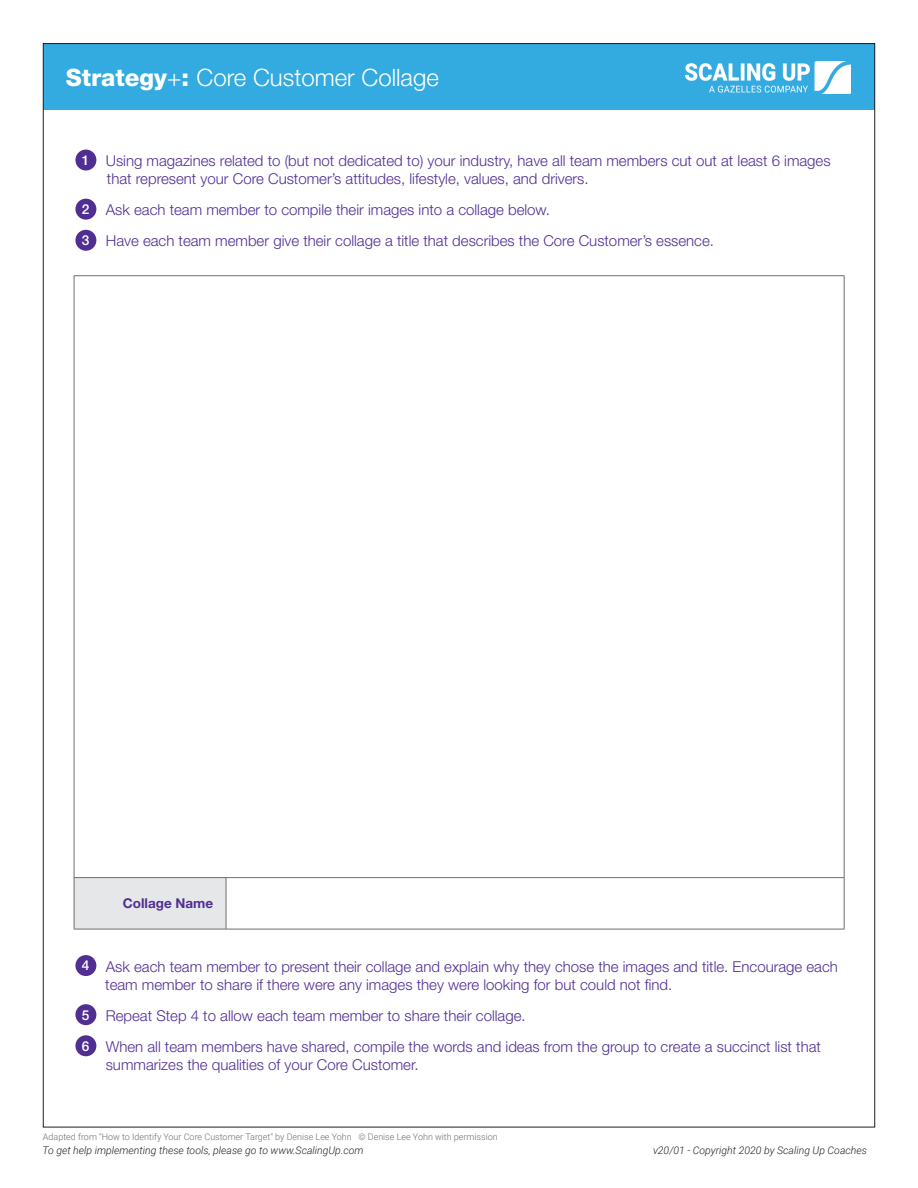
<style>
.page{position:relative;width:918px;height:1188px;background:#fff}
.page>*{position:absolute;margin:0;border:0;box-sizing:border-box;transform-origin:0 0}
.t1{font:300 24px "Helvetica Neue LT Std";color:#fff}
.t2{font:300 15px/18px "Helvetica Neue LT Std";color:#502e92}
.t3{font:500 13.65px "Helvetica Neue LT Std";color:#fff}
.t4{font:700 13.5px "Helvetica Neue LT Std";color:#502e92}
.t5{font:italic 300 10.5px "Roboto";color:#231f20}
.t6{font:300 9px "Roboto";color:#6c6d70}
.s1{font-weight:800}
</style>
<div class="page">
<div style="left:43px;top:44px;width:832px;height:66px;background:#33aae0"></div>
<div style="left:75px;top:149px;width:22px;height:22px;background:#502e92;border-radius:50%"></div>
<div style="left:74px;top:148px;width:24px;height:24px;border:2px solid #fff;border-radius:50%"></div>
<div style="left:75px;top:198px;width:22px;height:23px;background:#502e92;border-radius:50%"></div>
<div style="left:74px;top:197px;width:24px;height:25px;border:2px solid #fff;border-radius:50%"></div>
<div style="left:75px;top:229px;width:22px;height:23px;background:#502e92;border-radius:50%"></div>
<div style="left:74px;top:228px;width:24px;height:25px;border:2px solid #fff;border-radius:50%"></div>
<div style="left:75px;top:954px;width:22px;height:23px;background:#502e92;border-radius:50%"></div>
<div style="left:74px;top:953px;width:24px;height:25px;border:2px solid #fff;border-radius:50%"></div>
<div style="left:75px;top:1003px;width:22px;height:23px;background:#502e92;border-radius:50%"></div>
<div style="left:74px;top:1002px;width:24px;height:25px;border:2px solid #fff;border-radius:50%"></div>
<div style="left:75px;top:1034px;width:22px;height:23px;background:#502e92;border-radius:50%"></div>
<div style="left:74px;top:1033px;width:24px;height:25px;border:2px solid #fff;border-radius:50%"></div>
<div style="left:74px;top:878px;width:152px;height:51px;background:#e6e7e9"></div>
<hr style="left:74px;top:878px;width:1px;height:51px;background:#6c6d70">
<hr style="left:226px;top:878px;width:1px;height:51px;background:#6c6d70">
<hr style="left:844px;top:878px;width:1px;height:51px;background:#6c6d70">
<hr style="left:74px;top:929px;width:152px;height:1px;background:#6c6d70">
<hr style="left:226px;top:929px;width:619px;height:1px;background:#6c6d70">
<hr style="left:74px;top:275px;width:152px;height:1px;background:#6c6d70">
<hr style="left:74px;top:276px;width:1px;height:601px;background:#6c6d70">
<hr style="left:226px;top:275px;width:619px;height:1px;background:#6c6d70">
<hr style="left:844px;top:276px;width:1px;height:601px;background:#6c6d70">
<hr style="left:74px;top:877px;width:152px;height:1px;background:#6c6d70">
<hr style="left:226px;top:877px;width:619px;height:1px;background:#6c6d70">
<img style="left:685px;top:62px;width:166px;height:31px">
<p class="t1" style="left:66px;top:63px;width:375px"><span class="s1">Strategy</span>+<span class="s1">:</span> Core Customer Collage</p>
<p class="t3" style="left:82px;top:152px;width:9px">1</p>
<p class="t2" style="left:106px;top:152px;width:726px">Using magazines related to (but not dedicated to) your industry, have all team members cut out at least 6 images that represent your Core Customer’s attitudes, lifestyle, values, and drivers.</p>
<p class="t3" style="left:82px;top:201px;width:9px">2</p>
<p class="t2" style="left:106px;top:201px;width:446px">Ask each team member to compile their images into a collage below.</p>
<p class="t3" style="left:82px;top:232px;width:9px">3</p>
<p class="t2" style="left:106px;top:232px;width:610px">Have each team member give their collage a title that describes the Core Customer’s essence.</p>
<p class="t4" style="left:123px;top:895px;width:92px">Collage Name</p>
<p class="t3" style="left:82px;top:957px;width:9px">4</p>
<p class="t2" style="left:105px;top:957px;width:734px">Ask each team member to present their collage and explain why they chose the images and title. Encourage each team member to share if there were any images they were looking for but could not find.</p>
<p class="t3" style="left:82px;top:1007px;width:9px">5</p>
<p class="t2" style="left:106px;top:1006px;width:421px">Repeat Step 4 to allow each team member to share their collage.</p>
<p class="t3" style="left:82px;top:1038px;width:9px">6</p>
<p class="t2" style="left:106px;top:1037px;width:717px">When all team members have shared, compile the words and ideas from the group to create a succinct list that summarizes the qualities of your Core Customer.</p>
<p class="t6" style="left:43px;top:1131px;width:456px">Adapted from "How to Identify Your Core Customer Target" by Denise Lee Yohn © Denise Lee Yohn with permission</p>
<p class="t5" style="left:43px;top:1143px;width:323px">To get help implementing these tools, please go to www.ScalingUp.com</p>
<p class="t5" style="left:653px;top:1143px;width:215px">v20/01 - Copyright 2020 by Scaling Up Coaches</p>
</div>
